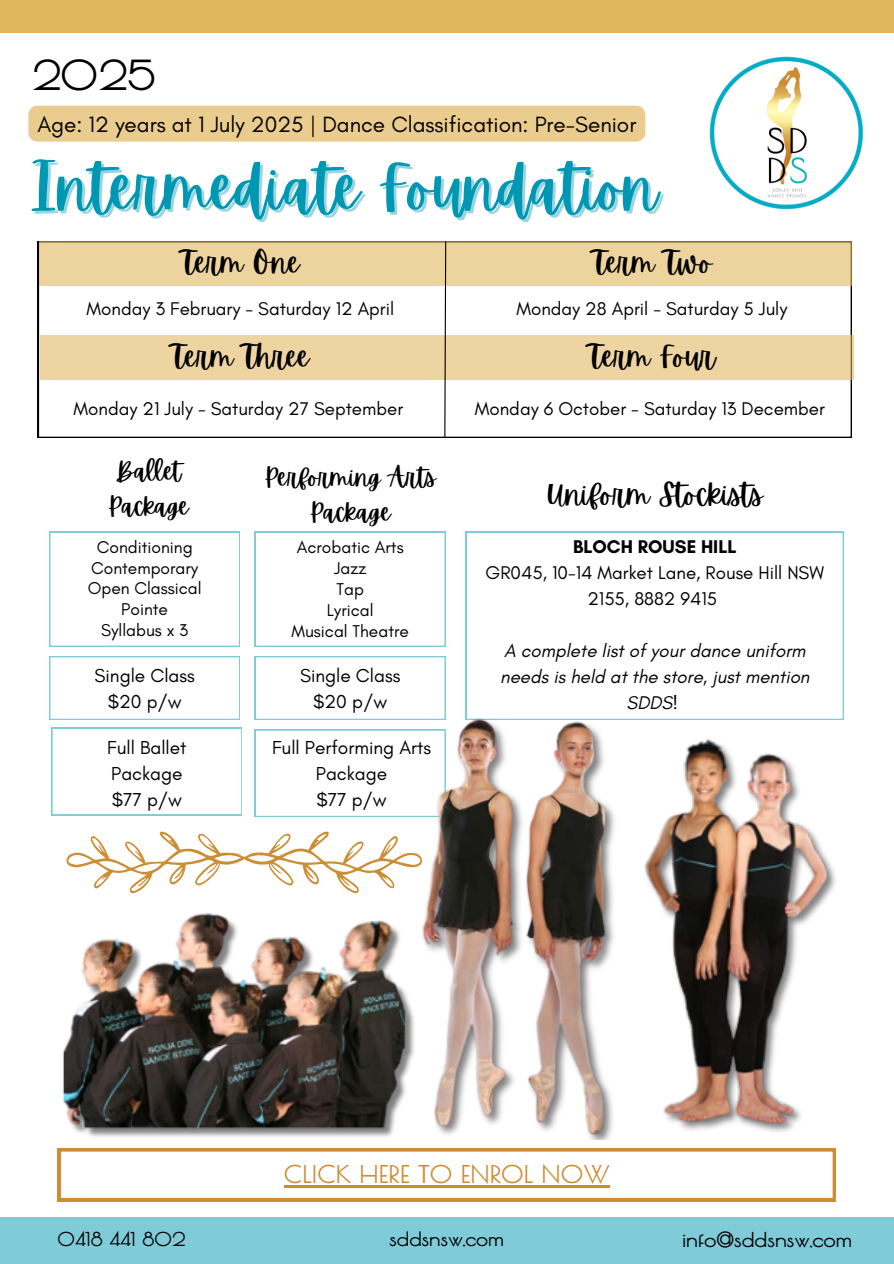
<style>
.page{position:relative;width:894px;height:1264px;background:#fff}
.page>*{position:absolute;margin:0;border:0;box-sizing:border-box;transform-origin:0 0}
.t1{font:62.55px "Apricots";color:#0097b2}
.t2{font:700 40.5px "Poiret One";color:#000}
.t3{font:30px "Apricots";color:#000}
.t4{font:29.7px "Apricots";color:#010101}
.t5{font:25.05px/34.8px "Apricots";color:#000;text-align:center}
.t6{font:700 24px "Poiret One";color:#cc8d34}
.t7{font:22.5px "Glacial Indifference";color:#000}
.t8{font:700 20.1px "Poiret One";color:#000}
.t9{font:700 19.5px "Poiret One";color:#000}
.t10{font:19.05px/26.1px "Glacial Indifference";color:#000;text-align:center}
.t11{font:700 18.9px "Poiret One";color:#000}
.t12{font:18.75px/25.8px "Glacial Indifference";color:#000;text-align:center}
.t13{font:italic 18.75px/25.8px "Glacial Indifference";color:#000;text-align:center}
.t14{font:17.4px "Glacial Indifference";color:#000}
.s1{font-weight:700}
</style>
<div class="page">
<div style="left:0;top:0;width:893px;height:33px;background:#e1b75e"></div>
<svg style="left:466px;top:532px;width:376px;height:187px"></svg>
<img style="left:716px;top:719px;width:128px;height:413px">
<img style="left:63px;top:893px;width:277px;height:244px">
<img style="left:709px;top:56px;width:155px;height:154px">
<div style="left:0;top:1216px;width:893px;height:47px;background:#80cbd8"></div>
<svg style="left:49px;top:532px;width:190px;height:114px"></svg>
<svg style="left:49px;top:656px;width:190px;height:63px"></svg>
<svg style="left:255px;top:532px;width:190px;height:114px"></svg>
<svg style="left:52px;top:728px;width:190px;height:87px"></svg>
<svg style="left:255px;top:656px;width:190px;height:63px"></svg>
<svg style="left:255px;top:729px;width:85px;height:88px"></svg>
<img style="left:340px;top:693px;width:376px;height:446px">
<svg style="left:66px;top:831px;width:356px;height:62px"></svg>
<div style="left:28px;top:106px;width:617px;height:36px;background:#eacc8e;border-radius:9px"></div>
<svg style="left:38px;top:241px;width:813px;height:196px"></svg>
<div style="left:39px;top:241px;width:812px;height:45px;background:#edd39e"></div>
<div style="left:40px;top:336px;width:813px;height:44px;background:#edd4a0"></div>
<svg style="left:443px;top:241px;width:3px;height:197px"></svg>
<svg style="left:58px;top:1148px;width:777px;height:53px"></svg>
<hr style="left:284px;top:1185px;width:325px;height:2px;background:#cc8d34">
<h2 class="t2" style="left:32px;top:51px;width:125px">2025</h2>
<h5 class="t7" style="left:37px;top:110px;width:600px">Age: 12 years at 1 July 2025 | Dance Classification: Pre-Senior</h5>
<h1 class="t1" style="left:32px;top:151px;width:627px">Intermediate Foundation</h1>
<h3 class="t4" style="left:181px;top:246px;width:120px">Term One</h3>
<h6 class="t12" style="left:86px;top:296px;width:309px">Monday 3 February - Saturday 12 April</h6>
<h3 class="t4" style="left:171px;top:339px;width:139px">Term Three</h3>
<h6 class="t12" style="left:74px;top:395px;width:331px">Monday 21 July - Saturday 27 September</h6>
<h5 class="t5" style="left:108px;top:454px;width:83px">Ballet<br>Package</h5>
<h5 class="t5" style="left:264px;top:460px;width:173px">Performing Arts<br>Package</h5>
<p class="t14" style="left:97px;top:536px;width:97px">Conditioning</p>
<p class="t14" style="left:91px;top:557px;width:109px">Contemporary</p>
<p class="t14" style="left:88px;top:578px;width:115px">Open Classical</p>
<p class="t14" style="left:121px;top:599px;width:48px">Pointe</p>
<p class="t14" style="left:101px;top:619px;width:88px">Syllabus x 3</p>
<h6 class="t10" style="left:94px;top:661px;width:102px">Single Class $20 p/w</h6>
<h6 class="t10" style="left:107px;top:734px;width:81px;text-align:left">Full Ballet<br>Package $77 p/w</h6>
<p class="t14" style="left:297px;top:537px;width:108px">Acrobatic Arts</p>
<p class="t14" style="left:334px;top:557px;width:34px">Jazz</p>
<p class="t14" style="left:336px;top:578px;width:29px">Tap</p>
<p class="t14" style="left:327px;top:599px;width:48px">Lyrical</p>
<p class="t14" style="left:291px;top:620px;width:119px">Musical Theatre</p>
<h6 class="t10" style="left:300px;top:661px;width:102px">Single Class $20 p/w</h6>
<h6 class="t10" style="left:272px;top:734px;width:160px">Full Performing Arts<br>Package<br>$77 p/w</h6>
<h3 class="t4" style="left:592px;top:246px;width:121px">Term Two</h3>
<h6 class="t12" style="left:516px;top:296px;width:272px">Monday 28 April - Saturday 5 July</h6>
<h3 class="t4" style="left:588px;top:339px;width:128px">Term Four</h3>
<h6 class="t12" style="left:474px;top:395px;width:351px">Monday 6 October - Saturday 13 December</h6>
<h3 class="t3" style="left:546px;top:477px;width:218px">Uniform Stockists</h3>
<h6 class="t12" style="left:485px;top:534px;width:340px"><span class="s1">BLOCH ROUSE HILL<br></span>GR045, 10-14 Market Lane, Rouse Hill NSW<br>2155, 8882 9415</h6>
<h6 class="t13" style="left:500px;top:637px;width:311px">A complete list of your dance uniform needs is held at the store, just mention<br>SDDS!</h6>
<h4 class="t6" style="left:284px;top:1160px;width:327px">CLICK HERE TO ENROL NOW</h4>
<h6 class="t11" style="left:58px;top:1227px;width:129px">0418 441 802</h6>
<h6 class="t9" style="left:389px;top:1227px;width:116px">sddsnsw.com</h6>
<h6 class="t8" style="left:681px;top:1227px;width:172px">info@sddsnsw.com</h6>
</div>
